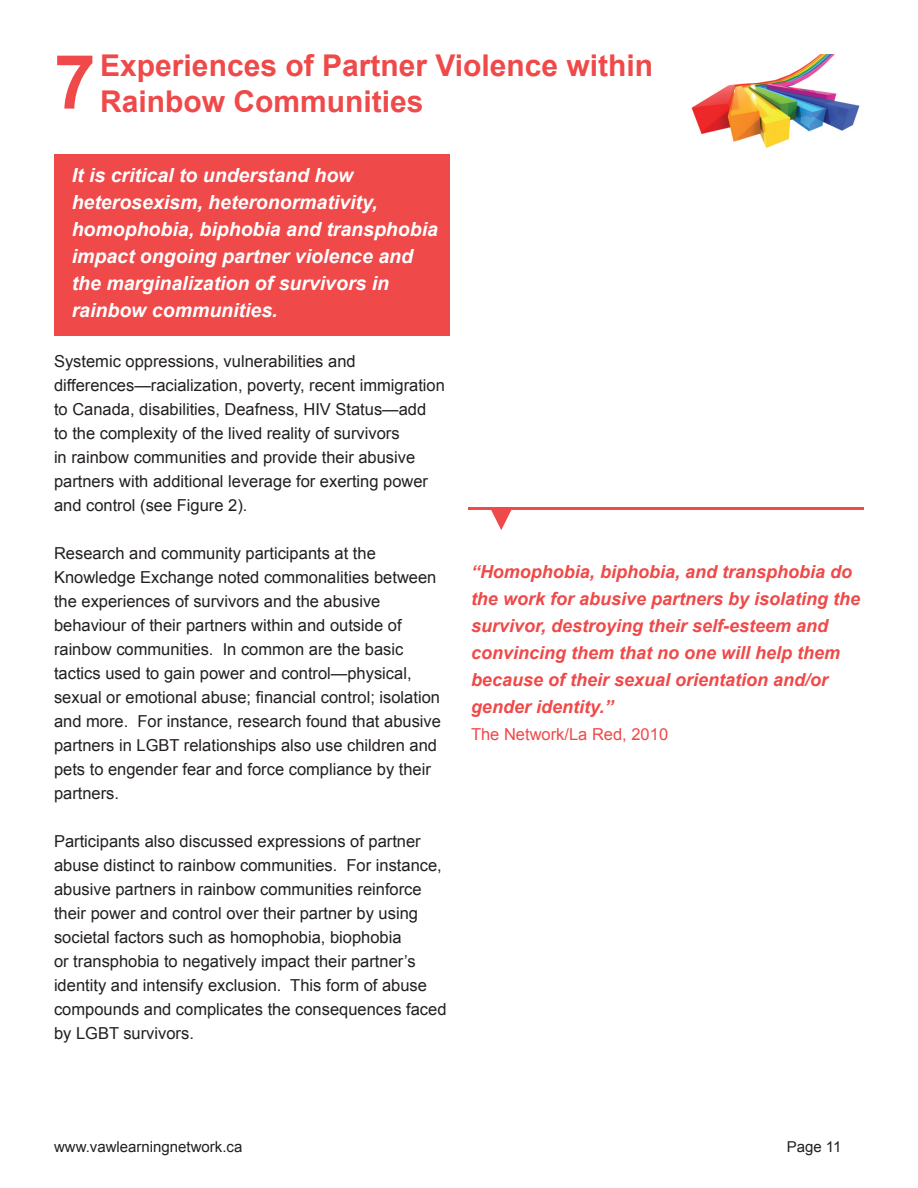
<style>
.page{position:relative;width:918px;height:1188px;background:#fff}
.page>*{position:absolute;margin:0;border:0;box-sizing:border-box;transform-origin:0 0}
.t1{font:700 75px "Arial";color:#ef4949}
.t2{font:700 30px/36px "Arial";color:#ef4949}
.t3{font:italic 700 19.5px/27px "Arial";color:#fff}
.t4{font:italic 700 18px/27px "Arial";color:#ef4949}
.t5{font:16.5px/24px "Arial";color:#231f20}
.t6{font:16.5px "Arial";color:#ef4949}
.t7{font:15px "Arial";color:#231f20}
</style>
<div class="page">
<img style="left:691px;top:54px;width:169px;height:94px">
<div style="left:54px;top:155px;width:396px;height:181px;background:#ef4949"></div>
<hr style="left:468px;top:507px;width:396px;height:3px;background:#ef4949">
<svg style="left:491px;top:510px;width:21px;height:20px"></svg>
<h1 class="t1" style="left:54px;top:32px;width:43px">7</h1>
<h2 class="t2" style="left:100px;top:48px;width:554px">Experiences of Partner Violence within<br>Rainbow Communities</h2>
<p class="t3" style="left:72px;top:162px;width:368px">It is critical to understand how heterosexism, heteronormativity, homophobia, biphobia and transphobia impact ongoing partner violence and the marginalization of survivors in rainbow communities.</p>
<p class="t5" style="left:54px;top:349px;width:392px">Systemic oppressions, vulnerabilities and differences—racialization, poverty, recent immigration to Canada, disabilities, Deafness, HIV Status—add<br>to the complexity of the lived reality of survivors<br>in rainbow communities and provide their abusive partners with additional leverage for exerting power and control (see Figure 2).</p>
<p class="t5" style="left:54px;top:541px;width:389px">Research and community participants at the Knowledge Exchange noted commonalities between the experiences of survivors and the abusive behaviour of their partners within and outside of rainbow communities. In common are the basic tactics used to gain power and control—physical, sexual or emotional abuse; financial control; isolation and more. For instance, research found that abusive partners in LGBT relationships also use children and pets to engender fear and force compliance by their partners.</p>
<p class="t5" style="left:54px;top:829px;width:394px">Participants also discussed expressions of partner abuse distinct to rainbow communities. For instance, abusive partners in rainbow communities reinforce their power and control over their partner by using societal factors such as homophobia, biophobia<br>or transphobia to negatively impact their partner’s identity and intensify exclusion. This form of abuse compounds and complicates the consequences faced by LGBT survivors.</p>
<p class="t4" style="left:471px;top:559px;width:391px">“Homophobia, biphobia, and transphobia do the work for abusive partners by isolating the survivor, destroying their self-esteem and convincing them that no one will help them because of their sexual orientation and/or gender identity.”</p>
<p class="t6" style="left:471px;top:723px;width:199px">The Network/La Red, 2010</p>
<p class="t7" style="left:54px;top:1137px;width:190px">www.vawlearningnetwork.ca</p>
<p class="t7" style="left:787px;top:1137px;width:56px">Page 11</p>
</div>
